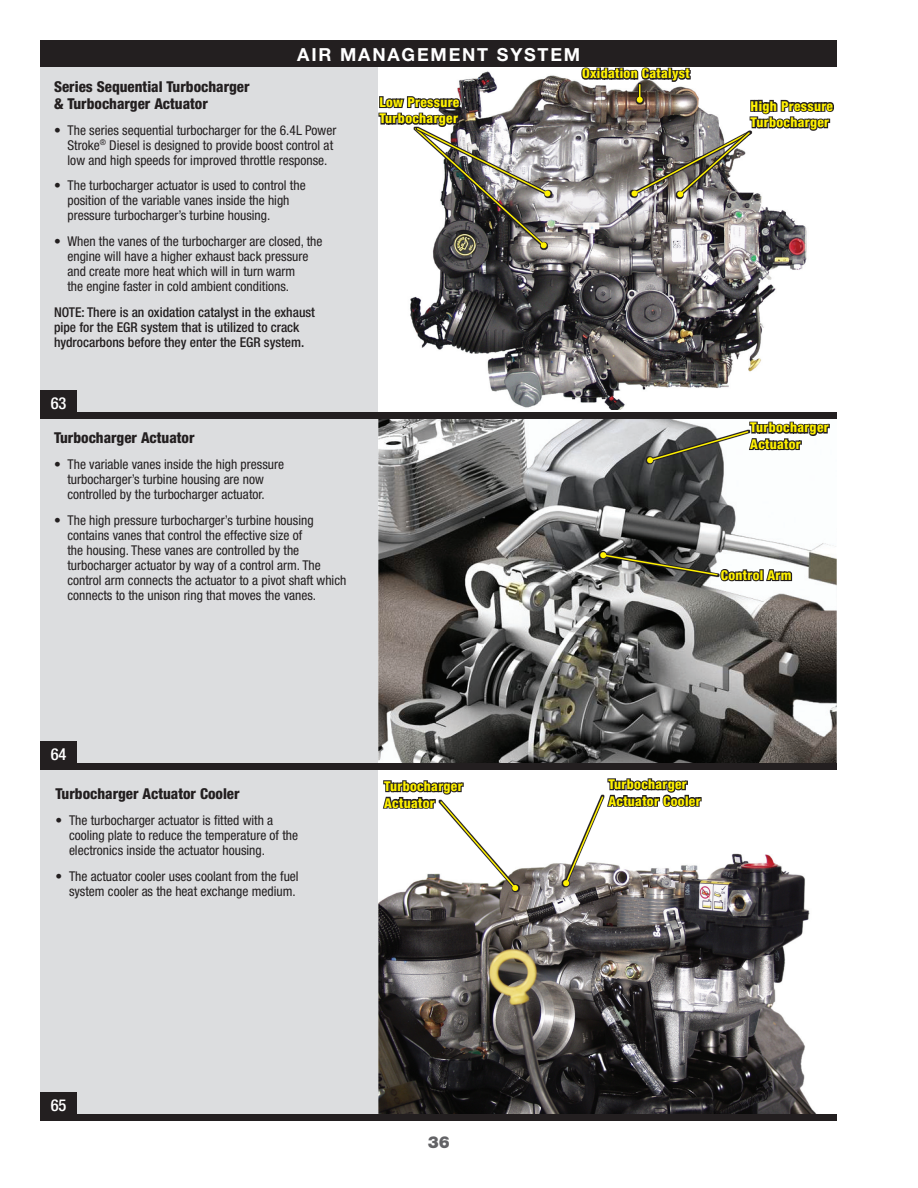
<style>
.page{position:relative;width:918px;height:1188px;background:#fff}
.page>*{position:absolute;margin:0;border:0;box-sizing:border-box;transform-origin:0 0}
.t1{font:700 18px "Helvetica Neue";letter-spacing:.1em;color:#fff}
.t2{font:500 condensed 16.5px "Helvetica Neue";color:#fff}
.t3{font:900 16.5px "Helvetica Neue";color:#636366}
.bullets_reg{font:800 condensed 15px/16.5px "Helvetica Neue";color:#231f20}
.bullets_reg-2{font:condensed 13.5px/15px "Helvetica Neue";color:#231f20}
.t4{font:800 condensed 13.5px/16.5px "Helvetica Neue";letter-spacing:.025em;color:#fff101}
.bullets_reg-3{font:500 condensed 13.5px/15px "Helvetica Neue";color:#231f20}
</style>
<div class="page">
<img style="left:378px;top:853px;width:439px;height:261px">
<img style="left:378px;top:418px;width:459px;height:345px">
<img style="left:410px;top:75px;width:397px;height:334px">
<div style="left:40px;top:68px;width:338px;height:1046px;background:#dcdddf"></div>
<div style="left:40px;top:391px;width:37px;height:23px;background:#231f20"></div>
<div style="left:40px;top:40px;width:797px;height:28px;background:#231f20"></div>
<div style="left:40px;top:412px;width:797px;height:6px;background:#231f20"></div>
<div style="left:40px;top:763px;width:797px;height:7px;background:#231f20"></div>
<div style="left:40px;top:1114px;width:797px;height:6px;background:#231f20"></div>
<div style="left:40px;top:742px;width:37px;height:23px;background:#231f20"></div>
<div style="left:40px;top:1093px;width:37px;height:23px;background:#231f20"></div>
<svg style="left:645px;top:429px;width:106px;height:37px"></svg>
<svg style="left:647px;top:418px;width:184px;height:45px"></svg>
<svg style="left:600px;top:547px;width:193px;height:38px"></svg>
<svg style="left:438px;top:853px;width:83px;height:41px"></svg>
<svg style="left:382px;top:780px;width:136px;height:111px"></svg>
<svg style="left:561px;top:853px;width:45px;height:36px"></svg>
<svg style="left:563px;top:778px;width:140px;height:108px"></svg>
<svg style="left:412px;top:248px;width:138px;height:3px"></svg>
<svg style="left:550px;top:125px;width:3px;height:75px"></svg>
<svg style="left:378px;top:71px;width:172px;height:177px"></svg>
<svg style="left:675px;top:197px;width:77px;height:3px"></svg>
<svg style="left:580px;top:67px;width:255px;height:130px"></svg>
<p class="t1" style="left:297px;top:43px;width:13px">AIR</p>
<p class="t1" style="left:340px;top:43px;width:239px">MANAGEMENT SYSTEM</p>
<p class="bullets_reg" style="left:54px;top:78px;width:197px">Series Sequential Turbocharger &amp; Turbocharger Actuator</p>
<p class="bullets_reg-2" style="left:68px;top:122px;width:270px;text-indent:-14px">• The series sequential turbocharger for the 6.4L Power<br>Stroke<sup>®</sup> Diesel is designed to provide boost control at low and high speeds for improved throttle response.</p>
<p class="bullets_reg-2" style="left:68px;top:178px;width:240px;text-indent:-14px">• The turbocharger actuator is used to control the position of the variable vanes inside the high pressure turbocharger’s turbine housing.</p>
<p class="bullets_reg-2" style="left:68px;top:234px;width:257px;text-indent:-14px">• When the vanes of the turbocharger are closed, the engine will have a higher exhaust back pressure and create more heat which will in turn warm<br>the engine faster in cold ambient conditions.</p>
<p class="bullets_reg-3" style="left:54px;top:305px;width:263px">NOTE: There is an oxidation catalyst in the exhaust pipe for the EGR system that is utilized to crack hydrocarbons before they enter the EGR system.</p>
<p class="t2" style="left:51px;top:393px;width:17px">63</p>
<p class="bullets_reg" style="left:54px;top:429px;width:142px">Turbocharger Actuator</p>
<p class="bullets_reg-2" style="left:54px;top:457px;width:232px;text-align:center">• The variable vanes inside the high pressure turbocharger’s turbine housing are now controlled by the turbocharger actuator.</p>
<p class="bullets_reg-2" style="left:68px;top:513px;width:280px;text-indent:-14px">• The high pressure turbocharger’s turbine housing contains vanes that control the effective size of<br>the housing. These vanes are controlled by the turbocharger actuator by way of a control arm. The control arm connects the actuator to a pivot shaft which connects to the unison ring that moves the vanes.</p>
<p class="t4" style="left:380px;top:94px;width:81px">Low Pressure</p>
<p class="t4" style="left:380px;top:110px;width:80px">Turbocharger</p>
<p class="t4" style="left:582px;top:65px;width:109px">Oxidation Catalyst</p>
<p class="t4" style="left:751px;top:97px;width:84px">High Pressure<br>Turbocharger</p>
<p class="t4" style="left:750px;top:419px;width:80px">Turbocharger</p>
<p class="t4" style="left:750px;top:436px;width:52px">Actuator</p>
<p class="t4" style="left:721px;top:567px;width:72px">Control Arm</p>
<p class="t2" style="left:51px;top:744px;width:17px">64</p>
<p class="bullets_reg" style="left:56px;top:785px;width:186px">Turbocharger Actuator Cooler</p>
<p class="bullets_reg-2" style="left:69px;top:813px;width:231px;text-indent:-14px">• The turbocharger actuator is fitted with a cooling plate to reduce the temperature of the electronics inside the actuator housing.</p>
<p class="bullets_reg-2" style="left:56px;top:869px;width:245px;text-align:right">• The actuator cooler uses coolant from the fuel system cooler as the heat exchange medium.</p>
<p class="t4" style="left:384px;top:778px;width:80px">Turbocharger</p>
<p class="t4" style="left:384px;top:794px;width:52px">Actuator</p>
<p class="t4" style="left:608px;top:776px;width:80px">Turbocharger</p>
<p class="t4" style="left:608px;top:792px;width:94px">Actuator Cooler</p>
<p class="t2" style="left:51px;top:1095px;width:17px">65</p>
<p class="t3" style="left:428px;top:1132px;width:24px">36</p>
</div>
